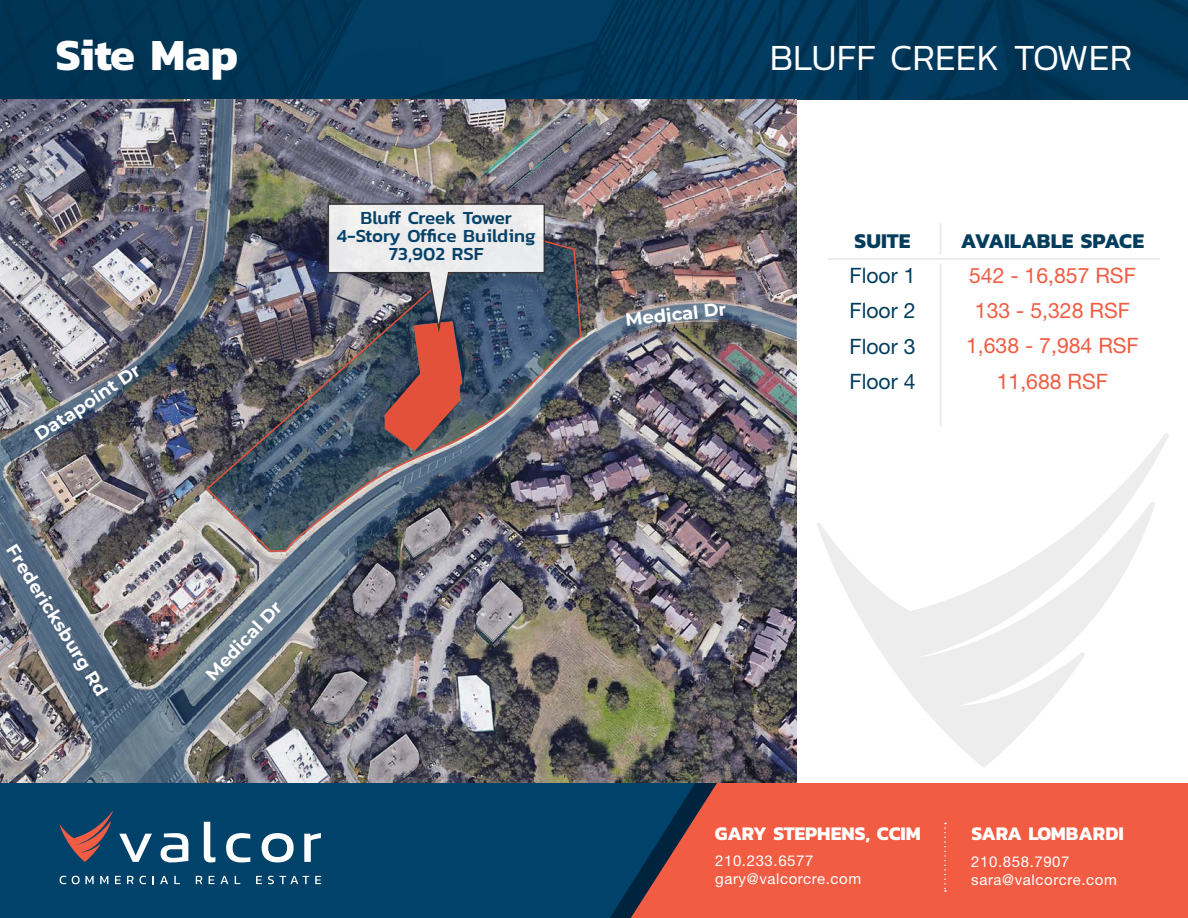
<style>
.page{position:relative;width:1188px;height:918px;background:#fff}
.page>*{position:absolute;margin:0;border:0;box-sizing:border-box;transform-origin:0 0}
.t1{font:700 45px "Kanit";color:#fff}
.big_title{font:300 37.5px "Kanit";color:#fff}
.t2{font:21.3px "Helvetica Neue LT Std";color:#f15c42}
.t3{font:21.3px "Helvetica Neue LT Std";color:#033d5d}
.t4{font:700 21.3px "Kanit";color:#033d5d}
.t5{font:700 19.5px "Kanit";color:#fff}
.t6{font:500 18.75px "Kanit";color:#074269}
.t7{font:500 18.75px "Kanit";letter-spacing:-.025em;color:#074269}
.t8{font:700 18px "Montserrat";color:#fff}
.t9{font:15px/18px "Helvetica Neue LT Std";letter-spacing:.04em;color:#fff}
</style>
<div class="page">
<div style="left:717px;top:783px;width:471px;height:135px;background:#f15c42"></div>
<svg style="left:695px;top:783px;width:22px;height:135px;background:#d25441"></svg>
<svg style="left:0;top:783px;width:695px;height:135px;background:#0a4267"></svg>
<svg style="left:119px;top:834px;width:33px;height:28px"></svg>
<svg style="left:161px;top:833px;width:27px;height:29px"></svg>
<svg style="left:204px;top:822px;width:11px;height:40px"></svg>
<svg style="left:226px;top:833px;width:24px;height:29px"></svg>
<svg style="left:262px;top:833px;width:32px;height:29px"></svg>
<svg style="left:304px;top:833px;width:17px;height:29px"></svg>
<svg style="left:60px;top:876px;width:6px;height:8px"></svg>
<svg style="left:72px;top:876px;width:22px;height:8px"></svg>
<svg style="left:100px;top:876px;width:8px;height:8px"></svg>
<svg style="left:115px;top:876px;width:6px;height:8px"></svg>
<svg style="left:127px;top:876px;width:19px;height:8px"></svg>
<svg style="left:152px;top:876px;width:2px;height:8px"></svg>
<svg style="left:160px;top:876px;width:8px;height:8px"></svg>
<svg style="left:174px;top:876px;width:6px;height:8px"></svg>
<svg style="left:196px;top:876px;width:6px;height:8px"></svg>
<svg style="left:209px;top:876px;width:5px;height:8px"></svg>
<svg style="left:220px;top:876px;width:8px;height:8px"></svg>
<svg style="left:235px;top:876px;width:5px;height:8px"></svg>
<svg style="left:256px;top:876px;width:6px;height:8px"></svg>
<svg style="left:268px;top:876px;width:41px;height:8px"></svg>
<svg style="left:315px;top:876px;width:6px;height:8px"></svg>
<svg style="left:60px;top:811px;width:53px;height:51px;background:#44495e"></svg>
<svg style="left:944px;top:823px;width:2px;height:69px"></svg>
<img style="left:0;top:0;width:1188px;height:100px">
<svg style="left:817px;top:433px;width:352px;height:335px"></svg>
<hr style="left:828px;top:258px;width:331px;height:2px;background:#e7e9eb">
<hr style="left:940px;top:264px;width:1px;height:161px;background:#e7e9eb">
<hr style="left:940px;top:224px;width:1px;height:30px;background:#e7e9eb">
<img style="left:0;top:99px;width:796px;height:684px">
<img style="left:205px;top:227px;width:377px;height:325px">
<img style="left:327px;top:203px;width:219px;height:248px">
<p class="t1" style="left:56px;top:20px;width:184px">Site Map</p>
<p class="big_title" style="left:770px;top:31px;width:364px">BLUFF CREEK TOWER</p>
<p class="t8" style="left:29px;top:425px;width:124px;rotate:-33deg">Datapoint Dr</p>
<p class="t8" style="left:22px;top:539px;width:176px;rotate:58deg">Fredericksburg Rd</p>
<p class="t7" style="left:361px;top:204px;width:153px">Bluff Creek Tower</p>
<p class="t6" style="left:337px;top:222px;width:200px">4-Story Office Building</p>
<p class="t6" style="left:389px;top:240px;width:96px">73,902 RSF</p>
<p class="t8" style="left:199px;top:668px;width:103px;rotate:-46deg">Medical Dr</p>
<p class="t8" style="left:624px;top:307px;width:103px;rotate:-6deg">Medical Dr</p>
<p class="t4" style="left:855px;top:224px;width:57px">SUITE</p>
<p class="t3" style="left:850px;top:262px;width:68px">Floor 1</p>
<p class="t3" style="left:850px;top:298px;width:68px">Floor 2</p>
<p class="t3" style="left:850px;top:333px;width:68px">Floor 3</p>
<p class="t3" style="left:850px;top:369px;width:68px">Floor 4</p>
<p class="t4" style="left:961px;top:224px;width:185px">AVAILABLE SPACE</p>
<p class="t2" style="left:969px;top:262px;width:168px">542 - 16,857 RSF</p>
<p class="t2" style="left:975px;top:298px;width:157px">133 - 5,328 RSF</p>
<p class="t2" style="left:966px;top:333px;width:174px">1,638 - 7,984 RSF</p>
<p class="t2" style="left:997px;top:369px;width:113px">11,688 RSF</p>
<h3 class="t5" style="left:715px;top:818px;width:208px">GARY STEPHENS, CCIM</h3>
<h3 class="t5" style="left:972px;top:819px;width:154px">SARA LOMBARDI</h3>
<p class="t9" style="left:971px;top:852px;width:147px">210.858.7907 sara@valcorcre.com</p>
<p class="t9" style="left:715px;top:852px;width:148px">210.233.6577 gary@valcorcre.com</p>
</div>
